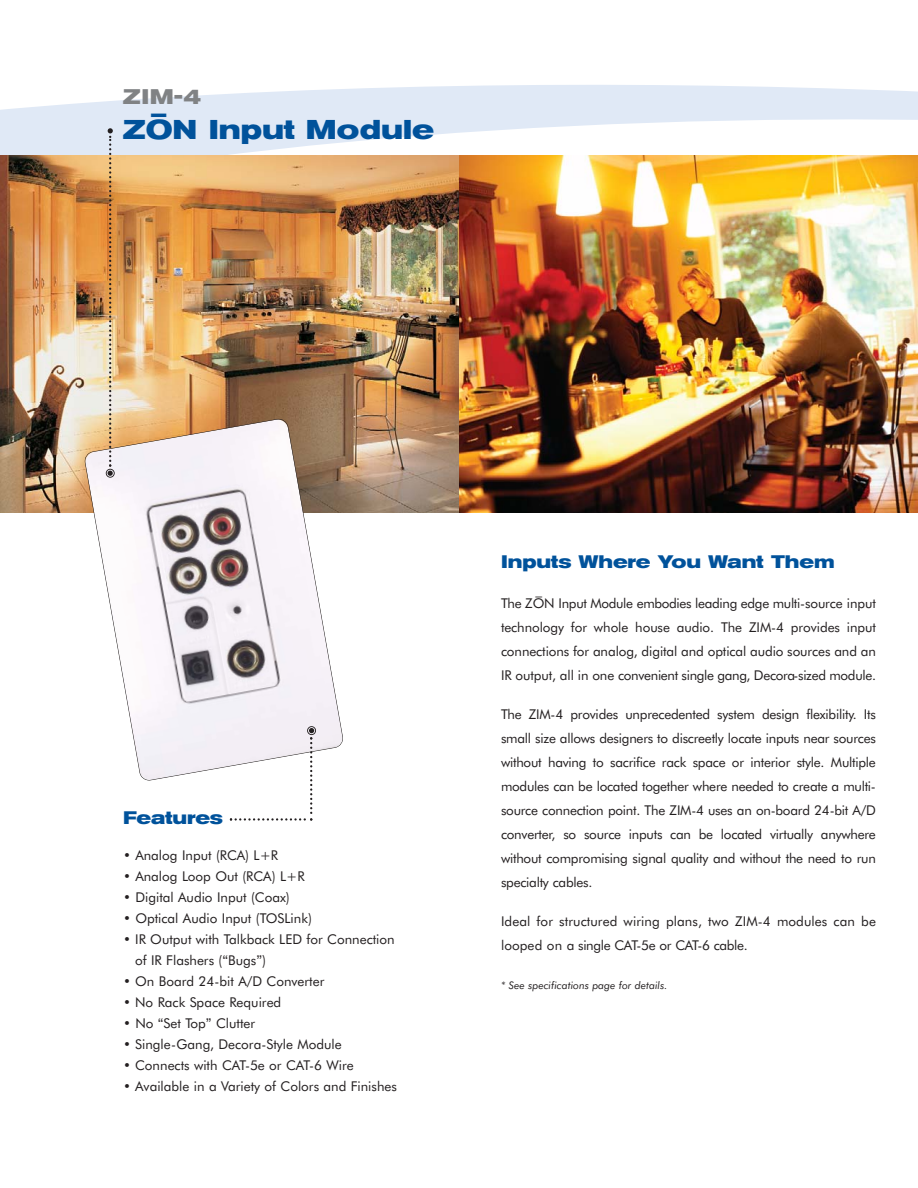
<style>
.page{position:relative;width:918px;height:1188px;background:#fff}
.page>*{position:absolute;margin:0;border:0;box-sizing:border-box;transform-origin:0 0}
.t1{font:700 expanded 27px "Akzidenz Grotesk BE";color:#00529b}
.t2{font:700 expanded 21px "Akzidenz Grotesk BE";color:#808284}
.t3{font:700 expanded 19.5px "Akzidenz Grotesk BE";color:#00529b}
.t4{font:700 expanded 18px "Akzidenz Grotesk BE";color:#00529b}
.t5{font:13.5px/24px "Futura BT";color:#231f20}
.t6{font:13.5px "Futura BT";letter-spacing:-.025em;color:#231f20}
.t7{font:italic 10.5px "Futura BT";color:#231f20}
.s1{font-family:"Helvetica Neue"}
</style>
<div class="page">
<svg style="left:0;top:91px;width:918px;height:62px;fill:#e0e9f6"></svg>
<img style="left:0;top:155px;width:459px;height:358px">
<img style="left:459px;top:155px;width:459px;height:358px">
<svg style="left:84px;top:418px;width:260px;height:363px"></svg>
<img style="left:106px;top:128px;width:9px;height:350px">
<svg style="left:230px;top:726px;width:86px;height:95px"></svg>
<h2 class="t2" style="left:123px;top:89px;width:80px">ZIM-4</h2>
<h3 class="t3" style="left:151px;top:108px;width:18px">–</h3>
<h1 class="t1" style="left:123px;top:120px;width:312px">ZON Input Module</h1>
<h3 class="t4" style="left:123px;top:811px;width:102px">Features</h3>
<p class="t5" style="left:123px;top:844px;width:157px">• Analog Input (RCA) L+R</p>
<p class="t5" style="left:123px;top:865px;width:183px">• Analog Loop Out (RCA) L+R</p>
<p class="t5" style="left:123px;top:886px;width:168px">• Digital Audio Input (Coax)</p>
<p class="t5" style="left:123px;top:907px;width:190px">• Optical Audio Input (TOSLink)</p>
<p class="t5" style="left:135px;top:930px;width:261px;line-height:21px;text-indent:-12px">• IR Output with Talkback LED for Connection of IR Flashers (<span class="s1">“</span>Bugs<span class="s1">”</span>)</p>
<p class="t5" style="left:123px;top:970px;width:203px">• On Board 24-bit A/D Converter</p>
<p class="t5" style="left:123px;top:991px;width:160px">• No Rack Space Required</p>
<p class="t5" style="left:123px;top:1012px;width:134px">• No <span class="s1">“</span>Set Top<span class="s1">”</span> Clutter</p>
<p class="t5" style="left:123px;top:1033px;width:220px">• Single-Gang, Decora-Style Module</p>
<p class="t5" style="left:123px;top:1054px;width:232px">• Connects with CAT-5e or CAT-6 Wire</p>
<p class="t5" style="left:123px;top:1075px;width:275px">• Available in a Variety of Colors and Finishes</p>
<h3 class="t4" style="left:501px;top:555px;width:335px">Inputs Where You Want Them</h3>
<p class="t6" style="left:501px;top:597px;width:376px">The ZON Input Module embodies leading edge multi-source input</p>
<p class="t5" style="left:535px;top:584px;width:8px">–</p>
<p class="t5" style="left:501px;top:616px;width:376px;text-align:justify">technology for whole house audio. The ZIM-4 provides input connections for analog, digital and optical audio sources and an IR output, all in one convenient single gang, Decora-sized module.</p>
<p class="t5" style="left:501px;top:703px;width:376px;text-align:justify">The ZIM-4 provides unprecedented system design flexibility. Its small size allows designers to discreetly locate inputs near sources without having to sacrifice rack space or interior style. Multiple modules can be located together where needed to create a multi&shy;source connection point. The ZIM-4 uses an on-board 24-bit A/D converter, so source inputs can be located virtually anywhere without compromising signal quality and without the need to run specialty cables.</p>
<p class="t5" style="left:501px;top:910px;width:376px">Ideal for structured wiring plans, two ZIM-4 modules can be looped on a single CAT-5e or CAT-6 cable.</p>
<p class="t7" style="left:501px;top:980px;width:168px">* See specifications page for details.</p>
</div>
